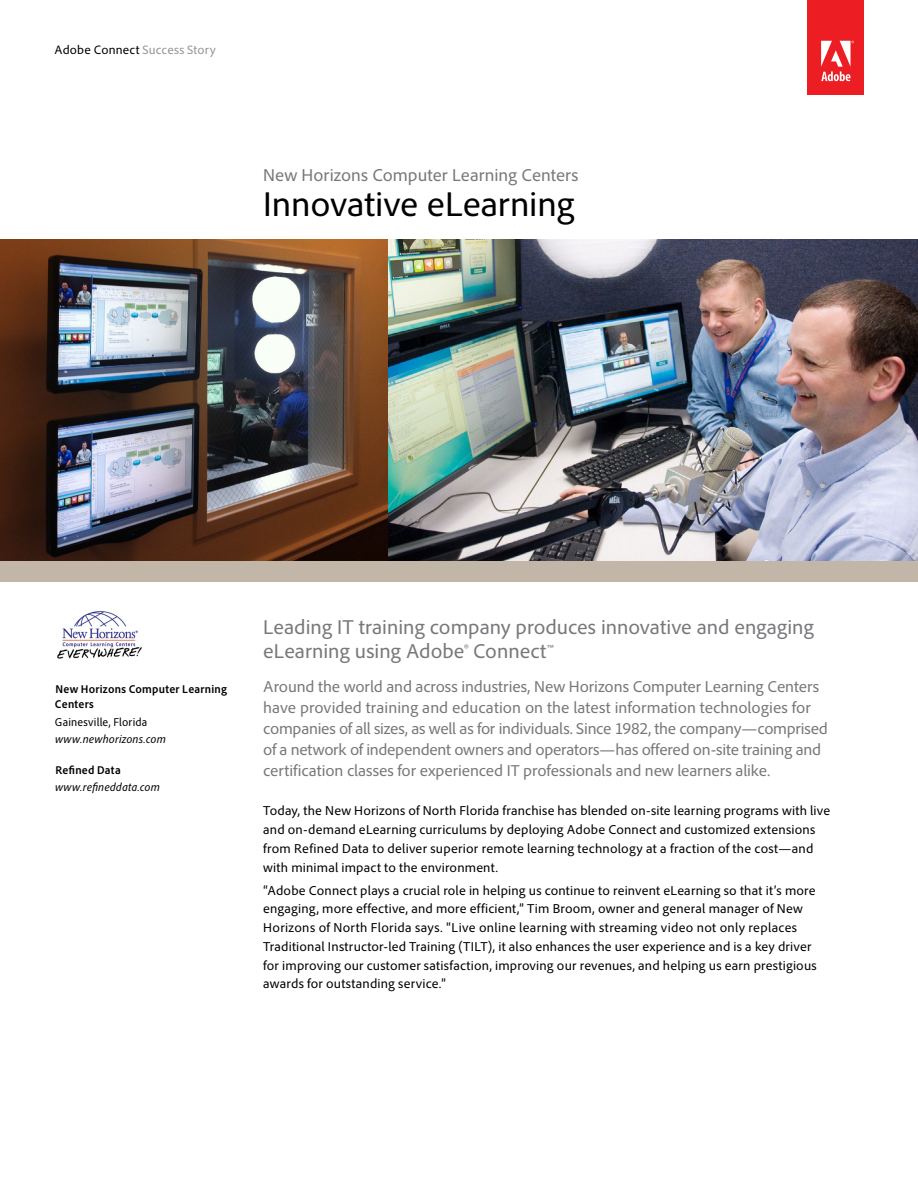
<style>
.page{position:relative;width:918px;height:1188px;background:#fff}
.page>*{position:absolute;margin:0;border:0;box-sizing:border-box;transform-origin:0 0}
.Text__Headline_-_tag{font:36px "Adobe Clean";letter-spacing:-.005em;color:#000}
.Text__Headline_Deck{font:21px/24px "Adobe Clean";letter-spacing:-.005em;color:#77787b}
.Text__Headline_-_cus{font:18px "Adobe Clean";color:#77787b}
.Text__Intro_Paragrap{font:16.5px/21px "Adobe Clean";letter-spacing:-.01em;color:#77787b}
.Text__Body_copy{font:13.5px/18.8px "Adobe Clean";letter-spacing:.015em;color:#000}
.Header_-_product_nam{font:12.75px "Adobe Clean";letter-spacing:.015em;color:#000}
.Sidebar__Bodycopy{font:semi-condensed 12px/16.5px "Adobe Clean";letter-spacing:.015em;color:#000}
.Sidebar__Header{font:700 semi-condensed 12px/15px "Adobe Clean";letter-spacing:.02em;color:#000}
.Sidebar__Bodycopy-2{font:italic semi-condensed 12px/16.5px "Adobe Clean";letter-spacing:.015em;color:#000}
.s1{color:#939598}
.s2{font-style:italic}
.s3{font-weight:700;font-style:normal}
</style>
<div class="page">
<div style="left:808px;top:0;width:56px;height:94px;background:#ed1d24"></div>
<svg style="left:821px;top:41px;width:33px;height:40px"></svg>
<img style="left:0;top:240px;width:388px;height:321px">
<img style="left:388px;top:240px;width:530px;height:321px">
<div style="left:0;top:561px;width:918px;height:21px;background:#c2b6a8"></div>
<img style="left:57px;top:611px;width:85px;height:48px">
<p class="Header_-_product_nam" style="left:55px;top:42px;width:163px">Adobe Connect <span class="s1">Success Story</span></p>
<p class="Text__Headline_-_cus" style="left:263px;top:164px;width:317px">New Horizons Computer Learning Centers</p>
<p class="Text__Headline_-_tag" style="left:263px;top:182px;width:313px">Innovative eLearning</p>
<p class="Sidebar__Header" style="left:55px;top:681px;width:174px">New Horizons Computer Learning<br>Centers</p>
<p class="Sidebar__Bodycopy" style="left:55px;top:714px;width:113px">Gainesville, Florida <span class="s2">www.newhorizons.com</span></p>
<p class="Sidebar__Bodycopy-2" style="left:55px;top:762px;width:106px"><span class="s3">Refined Data </span>www.refineddata.com</p>
<p class="Text__Headline_Deck" style="left:263px;top:614px;width:552px">Leading IT training company produces innovative and engaging eLearning using Adobe® Connect™</p>
<p class="Text__Intro_Paragrap" style="left:263px;top:676px;width:566px">Around the world and across industries, New Horizons Computer Learning Centers have provided training and education on the latest information technologies for companies of all sizes, as well as for individuals. Since 1982, the company—comprised of a network of independent owners and operators—has offered on-site training and certification classes for experienced IT professionals and new learners alike.</p>
<p class="Text__Body_copy" style="left:263px;top:801px;width:568px">Today, the New Horizons of North Florida franchise has blended on-site learning programs with live and on-demand eLearning curriculums by deploying Adobe Connect and customized extensions from Refined Data to deliver superior remote learning technology at a fraction of the cost—and with minimal impact to the environment.</p>
<p class="Text__Body_copy" style="left:263px;top:881px;width:555px">“Adobe Connect plays a crucial role in helping us continue to reinvent eLearning so that it’s more engaging, more effective, and more efficient,” Tim Broom, owner and general manager of New Horizons of North Florida says. “Live online learning with streaming video not only replaces Traditional Instructor-led Training (TILT), it also enhances the user experience and is a key driver for improving our customer satisfaction, improving our revenues, and helping us earn prestigious awards for outstanding service.”</p>
</div>
